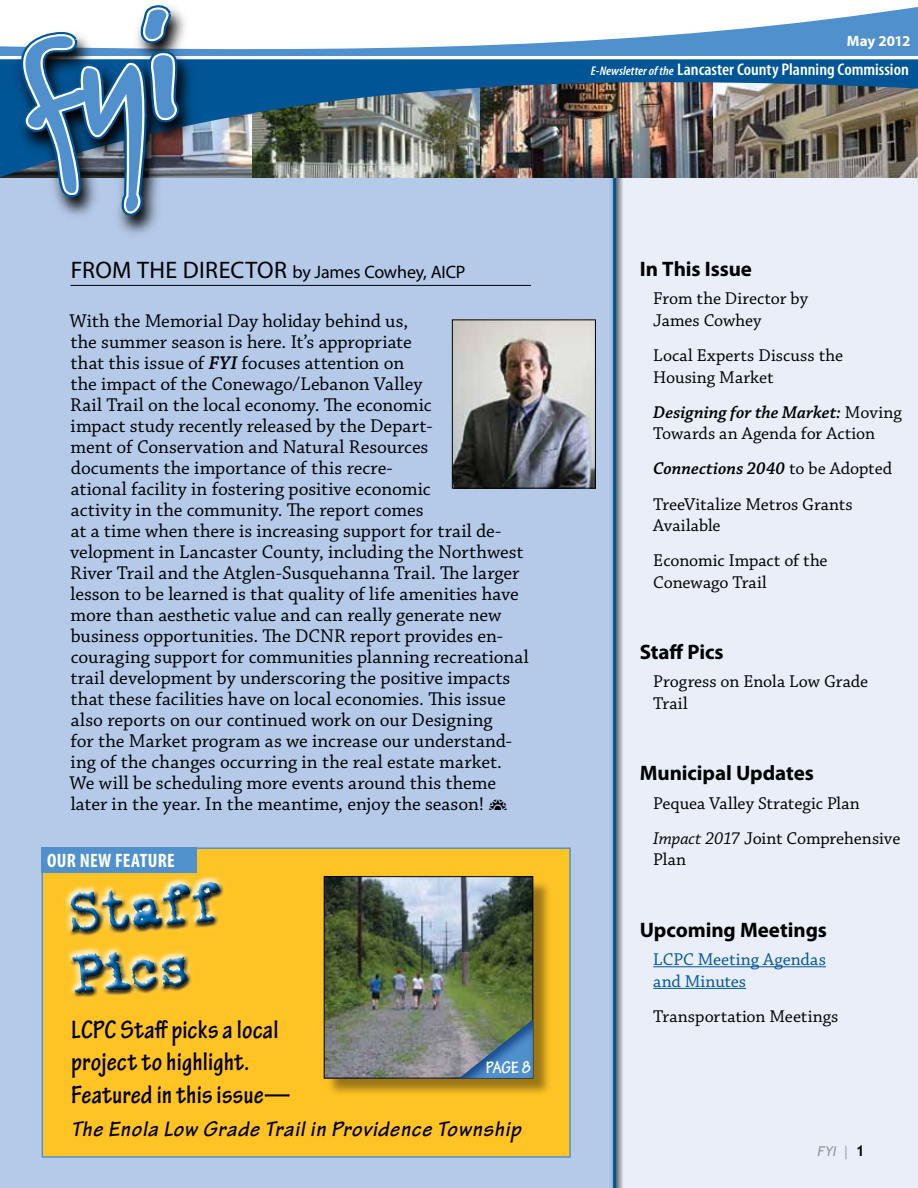
<style>
.page{position:relative;width:918px;height:1188px;background:#fff}
.page>*{position:absolute;margin:0;border:0;box-sizing:border-box;transform-origin:0 0}
.t1{font:59.25px/61.5px "MICHAEL";color:#0067b1}
.t2{font:700 condensed 27px/32.4px "Tekton Pro";letter-spacing:.005em;color:#000}
.t3{font:italic 700 22.5px "Tekton Pro";letter-spacing:.04em;color:#000}
.t4{font:700 21px "Myriad Pro";letter-spacing:-.005em;color:#000}
.t5{font:19.5px/21px "Chaparral Pro";color:#000}
.t6{font:700 condensed 19.5px "Myriad Pro";letter-spacing:.015em;color:#fff}
.t7{font:18px/21.6px "Chaparral Pro";color:#000}
.t8{font:18px "Myriad Pro";letter-spacing:-.01em;color:#000}
.t9{font:18px/21.6px "Chaparral Pro";color:#005596}
.t10{font:700 condensed 18px "Tekton Pro";color:#fff}
.t11{font:600 condensed 16.95px "Myriad Pro";color:#fff;scale:1.06 1}
.t12{font:700 15px "Myriad Pro";letter-spacing:-.015em;color:#fff}
.t13{font:italic 13.5px "Trebuchet MS";color:#939598}
.s1{font-style:italic;font-size:12.75px}
.s2{font-size:24px}
.s3{font-weight:600;font-style:italic}
.s4{font-style:italic}
.s5{font-family:"Myriad Pro";font-style:normal}
.s6{font-weight:700;font-style:normal;font-size:15px;color:#000}
</style>
<div class="page">
<div style="left:615px;top:0;width:303px;height:1188px;background:#e9eef8"></div>
<div style="left:0;top:147px;width:615px;height:1041px;background:#b5cae9"></div>
<div style="left:609px;top:128px;width:15px;height:1060px;background:#000;opacity:.75"></div>
<hr style="left:613px;top:123px;width:3px;height:1065px;background:#005596">
<div style="left:0;top:0;width:918px;height:79px;background:#fff"></div>
<svg style="left:203px;top:7px;width:715px;height:49px"></svg>
<img style="left:203px;top:59px;width:715px;height:123px">
<img style="left:75px;top:21px;width:128px;height:214px">
<svg style="left:0;top:5px;width:184px;height:210px"></svg>
<hr style="left:70px;top:285px;width:461px;height:1px;background:#000">
<hr style="left:653px;top:966px;width:173px;height:1px;background:#005596">
<hr style="left:653px;top:988px;width:93px;height:1px;background:#005596">
<img style="left:454px;top:322px;width:140px;height:164px">
<div style="left:452px;top:320px;width:144px;height:168px;border:1px solid #000"></div>
<div style="left:42px;top:847px;width:529px;height:311px;background:#ffc424;border:2px solid #5091cd"></div>
<div style="left:42px;top:847px;width:155px;height:26px;background:#5091cd"></div>
<svg style="left:64px;top:875px;width:161px;height:123px"></svg>
<div style="left:326px;top:879px;width:226px;height:218px;background:#000;opacity:.4"></div>
<img style="left:326px;top:878px;width:205px;height:198px">
<div style="left:324px;top:876px;width:209px;height:202px;border:1px solid #000"></div>
<div style="left:458px;top:1019px;width:77px;height:62px;background:#005596;opacity:.75"></div>
<p class="t12" style="left:847px;top:31px;width:65px">May 2012</p>
<p class="t11" style="left:591px;top:59px;width:301px"><span class="s1">E-Newsletter of the</span> Lancaster County Planning Commission</p>
<p class="t8" style="left:71px;top:261px;width:396px"><span class="s2">FROM THE DIRECTOR</span> BY JAMES COWHEY, AICP</p>
<p class="t5" style="left:70px;top:311px;width:461px">With the Memorial Day holiday behind us,<br>the summer season is here. It’s appropriate<br>that this issue of <span class="s3">FYI</span> focuses attention on<br>the impact of the Conewago/Lebanon Valley<br>Rail Trail on the local economy. The economic<br>impact study recently released by the Depart-<br>ment of Conservation and Natural Resources<br>documents the importance of this recre-<br>ational facility in fostering positive economic<br>activity in the community. The report comes<br>at a time when there is increasing support for trail de&shy;velopment in Lancaster County, including the Northwest River Trail and the Atglen-Susquehanna Trail. The larger lesson to be learned is that quality of life amenities have more than aesthetic value and can really generate new business opportunities. The DCNR report provides en&shy;couraging support for communities planning recreational trail development by underscoring the positive impacts that these facilities have on local economies. This issue also reports on our continued work on our Designing<br>for the Market program as we increase our understand&shy;ing of the changes occurring in the real estate market.<br>We will be scheduling more events around this theme later in the year. In the meantime, enjoy the season! t</p>
<p class="t6" style="left:47px;top:848px;width:129px">OUR NEW FEATURE</p>
<h1 class="t1" style="left:65px;top:883px;width:156px;rotate:-4deg">Staff<br>Pics</h1>
<h2 class="t2" style="left:71px;top:1014px;width:221px">LCPC Staff picks a local project to highlight.<br>Featured in this issue—</h2>
<p class="t3" style="left:71px;top:1116px;width:451px">The Enola Low Grade Trail in Providence Township</p>
<p class="t10" style="left:486px;top:1057px;width:47px">page 8</p>
<p class="t4" style="left:640px;top:255px;width:114px">In This Issue</p>
<p class="t7" style="left:653px;top:289px;width:156px">From the Director by<br>James Cowhey</p>
<p class="t7" style="left:653px;top:345px;width:191px">Local Experts Discuss the<br>Housing Market</p>
<p class="t7" style="left:653px;top:402px;width:250px"><span class="s3">Designing for the Market:</span> Moving<br>Towards an Agenda for Action</p>
<p class="t7" style="left:653px;top:452px;width:240px;line-height:35.1px"><span class="s3">Connections 2040</span> to be Adopted<br>TreeVitalize Metros Grants</p>
<p class="t7" style="left:653px;top:509px;width:176px;line-height:35.1px">Available<br>Economic Impact of the</p>
<p class="t7" style="left:653px;top:572px;width:115px">Conewago Trail</p>
<p class="t4" style="left:640px;top:638px;width:85px">Staff Pics</p>
<p class="t7" style="left:653px;top:672px;width:216px">Progress on Enola Low Grade<br>Trail</p>
<p class="t4" style="left:640px;top:760px;width:176px">Municipal Updates</p>
<p class="t7" style="left:653px;top:786px;width:249px;line-height:35.1px">Pequea Valley Strategic Plan<br><span class="s4">Impact 2017</span> Joint Comprehensive</p>
<p class="t7" style="left:653px;top:850px;width:34px">Plan</p>
<p class="t4" style="left:640px;top:916px;width:189px">Upcoming Meetings</p>
<p class="t9" style="left:653px;top:949px;width:174px">LCPC Meeting Agendas and Minutes</p>
<p class="t7" style="left:653px;top:1006px;width:187px">Transportation Meetings</p>
<p class="t13" style="left:817px;top:1143px;width:49px">FYI <span class="s5">|</span> <span class="s6">1</span></p>
</div>
